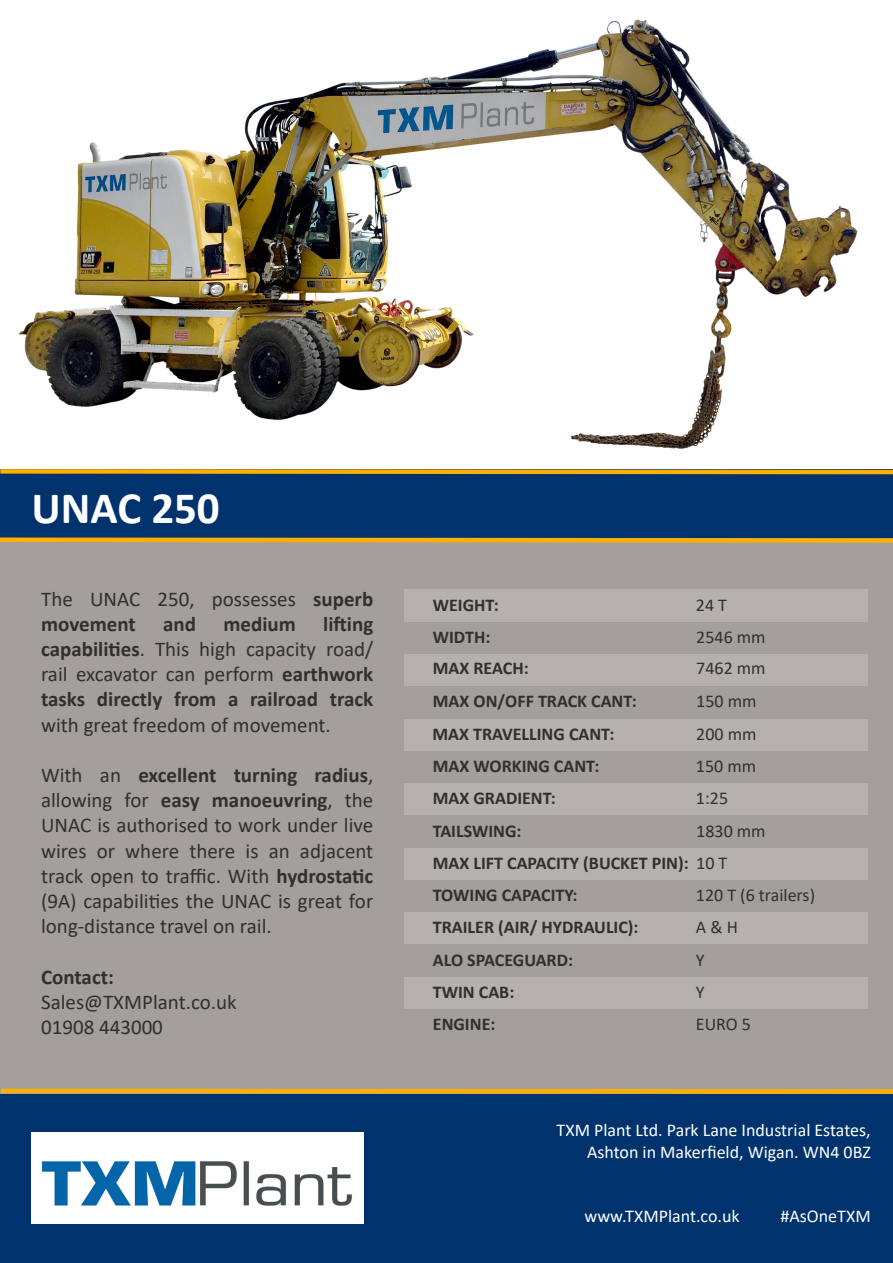
<style>
.page{position:relative;width:893px;height:1263px;background:#fff}
.page>*{position:absolute;margin:0;border:0;box-sizing:border-box;transform-origin:0 0}
.t1{font:700 45px "Calibri";color:#fff}
.Paragraph_Style_3{font:21px/25.2px "Calibri";color:#303030;text-align:justify}
.Paragraph_Style_1{font:21px "Calibri";color:#303030}
.Paragraph_Style_3-2{font:700 21px "Calibri";color:#303030}
.Paragraph_Style_1-2{font:700 21px "Calibri";color:#303030}
.Paragraph_Style_1-3{font:700 18px "Calibri";color:#303030}
.t2{font:18px "Calibri";color:#fff}
.Paragraph_Style_1-4{font:18px "Calibri";color:#303030}
.s1{font-weight:700}
.s2{font-weight:400}
</style>
<div class="page">
<img style="left:19px;top:19px;width:839px;height:430px">
<div style="left:0;top:1091px;width:893px;height:172px;background:#00336d"></div>
<div style="left:0;top:537px;width:893px;height:557px;background:#a49e9c"></div>
<div style="left:0;top:470px;width:893px;height:70px;background:#00336d"></div>
<div style="left:404px;top:590px;width:464px;height:32px;background:#b6b0af"></div>
<div style="left:404px;top:654px;width:464px;height:33px;background:#b6b0af"></div>
<div style="left:404px;top:719px;width:464px;height:32px;background:#b6b0af"></div>
<div style="left:404px;top:783px;width:464px;height:33px;background:#b6b0af"></div>
<div style="left:404px;top:848px;width:464px;height:32px;background:#b6b0af"></div>
<div style="left:404px;top:912px;width:464px;height:33px;background:#b6b0af"></div>
<div style="left:404px;top:977px;width:464px;height:32px;background:#b6b0af"></div>
<img style="left:32px;top:1133px;width:332px;height:90px">
<svg style="left:0;top:537px;width:893px;height:6px;background:#d19b20"></svg>
<svg style="left:0;top:1088px;width:893px;height:6px;background:#e8aa26"></svg>
<svg style="left:0;top:469px;width:893px;height:6px;background:#bf8f1b"></svg>
<p class="t1" style="left:32px;top:476px;width:190px">UNAC 250</p>
<p class="Paragraph_Style_3" style="left:41px;top:585px;width:334px">The UNAC 250, possesses <span class="s1">superb movement</span></p>
<p class="Paragraph_Style_3" style="left:41px;top:611px;width:334px;text-indent:282px"><span class="s1">lifting capabilities</span>. This high capacity road/ rail excavator can perform <span class="s1">earthwork tasks directly from a railroad track </span>with great freedom of movement.</p>
<p class="Paragraph_Style_3" style="left:41px;top:762px;width:334px">With an <span class="s1">excellent turning radius</span>, allowing for <span class="s1">easy manoeuvring</span>, the UNAC is authorised to work under live wires or where there is an adjacent track open to traffic. With <span class="s1">hydrostatic </span>(9A) capabilities the UNAC is great for long-distance travel on rail.</p>
<p class="Paragraph_Style_1-2" style="left:41px;top:962px;width:74px">Contact:</p>
<p class="Paragraph_Style_1" style="left:41px;top:987px;width:197px">Sales@TXMPlant.co.uk</p>
<p class="Paragraph_Style_1" style="left:41px;top:1012px;width:123px">01908 443000</p>
<p class="Paragraph_Style_3-2" style="left:163px;top:609px;width:34px">and</p>
<p class="Paragraph_Style_3-2" style="left:223px;top:609px;width:74px">medium</p>
<p class="Paragraph_Style_1-3" style="left:433px;top:592px;width:67px">WEIGHT:</p>
<p class="Paragraph_Style_1-4" style="left:696px;top:592px;width:33px">24 T</p>
<p class="Paragraph_Style_1-3" style="left:433px;top:624px;width:59px">WIDTH:</p>
<p class="Paragraph_Style_1-4" style="left:696px;top:624px;width:71px">2546 mm</p>
<p class="Paragraph_Style_1-3" style="left:433px;top:655px;width:97px">MAX REACH:</p>
<p class="Paragraph_Style_1-4" style="left:696px;top:656px;width:71px">7462 mm</p>
<p class="Paragraph_Style_1-3" style="left:433px;top:689px;width:205px">MAX ON/OFF TRACK CANT:</p>
<p class="Paragraph_Style_1-4" style="left:696px;top:689px;width:62px">150 mm</p>
<p class="Paragraph_Style_1-3" style="left:432px;top:721px;width:183px">MAX TRAVELLING CANT:</p>
<p class="Paragraph_Style_1-4" style="left:696px;top:721px;width:62px">200 mm</p>
<p class="Paragraph_Style_1-3" style="left:433px;top:753px;width:168px">MAX WORKING CANT:</p>
<p class="Paragraph_Style_1-4" style="left:696px;top:753px;width:62px">150 mm</p>
<p class="Paragraph_Style_1-3" style="left:433px;top:785px;width:125px">MAX GRADIENT:</p>
<p class="Paragraph_Style_1-4" style="left:696px;top:786px;width:34px">1:25</p>
<p class="Paragraph_Style_1-3" style="left:433px;top:818px;width:90px">TAILSWING:</p>
<p class="Paragraph_Style_1-4" style="left:696px;top:818px;width:71px">1830 mm</p>
<p class="Paragraph_Style_1-3" style="left:433px;top:850px;width:296px">MAX LIFT CAPACITY (BUCKET PIN): <span class="s2">10 T</span></p>
<p class="Paragraph_Style_1-3" style="left:433px;top:882px;width:146px">TOWING CAPACITY:</p>
<p class="Paragraph_Style_1-4" style="left:696px;top:882px;width:121px">120 T (6 trailers)</p>
<p class="Paragraph_Style_1-3" style="left:433px;top:914px;width:207px">TRAILER (AIR/ HYDRAULIC):</p>
<p class="Paragraph_Style_1-4" style="left:696px;top:915px;width:44px">A &amp; H</p>
<p class="Paragraph_Style_1-3" style="left:433px;top:947px;width:142px">ALO SPACEGUARD:</p>
<p class="Paragraph_Style_1-4" style="left:696px;top:947px;width:10px">Y</p>
<p class="Paragraph_Style_1-3" style="left:433px;top:979px;width:83px">TWIN CAB:</p>
<p class="Paragraph_Style_1-4" style="left:696px;top:979px;width:10px">Y</p>
<p class="Paragraph_Style_1-3" style="left:433px;top:1011px;width:64px">ENGINE:</p>
<p class="Paragraph_Style_1-4" style="left:696px;top:1012px;width:57px">EURO 5</p>
<p class="t2" style="left:557px;top:1117px;width:316px">TXM Plant Ltd. Park Lane Industrial Estates,</p>
<p class="t2" style="left:587px;top:1139px;width:285px">Ashton in Makerfield, Wigan. WN4 0BZ</p>
<p class="t2" style="left:584px;top:1204px;width:157px">www.TXMPlant.co.uk</p>
<p class="t2" style="left:780px;top:1204px;width:92px">#AsOneTXM</p>
</div>
